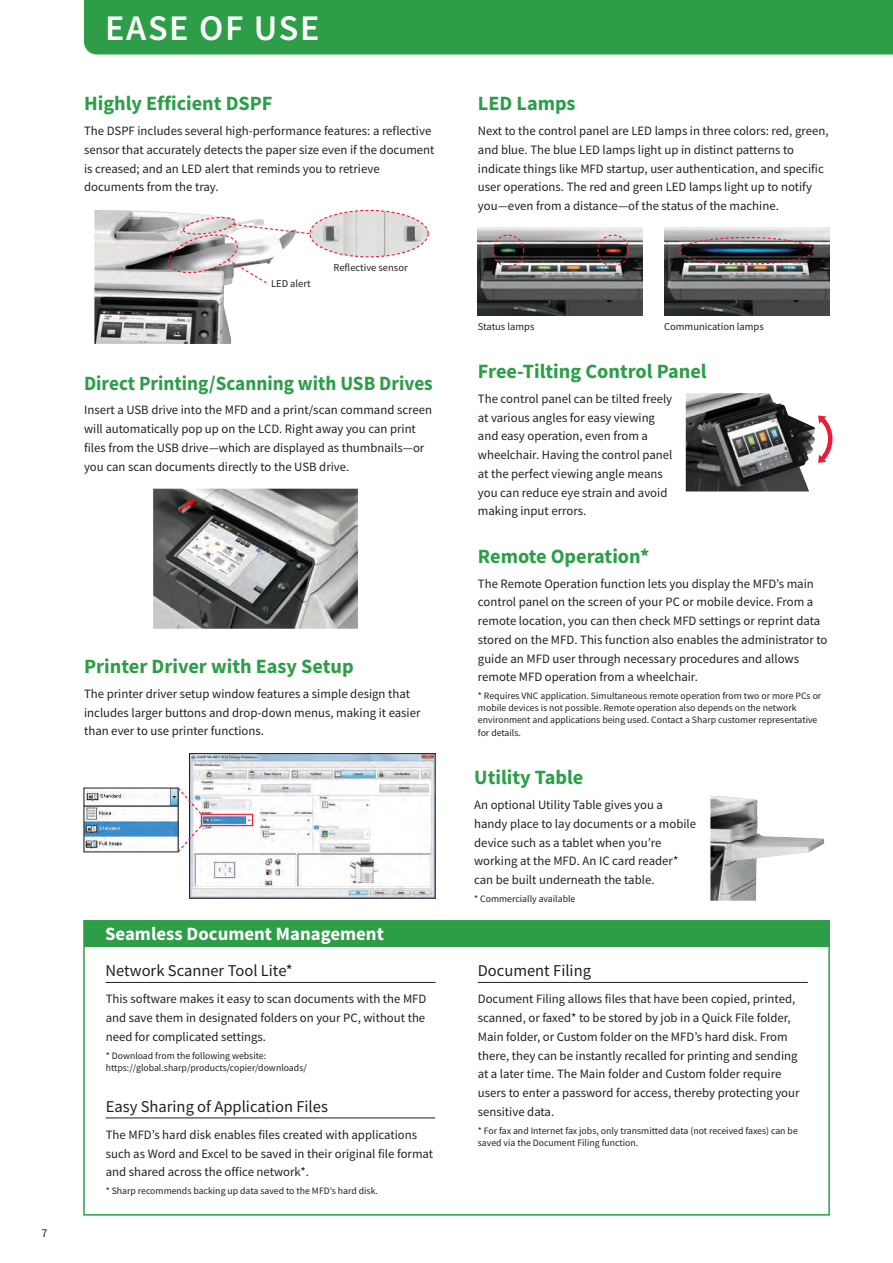
<style>
.page{position:relative;width:893px;height:1263px;background:#fff}
.page>*{position:absolute;margin:0;border:0;box-sizing:border-box;transform-origin:0 0}
.t1{font:600 36px "Source Sans Pro";letter-spacing:.045em;color:#fff}
.t2{font:700 20.25px "Source Sans Pro";color:#2d9e47}
.t3{font:700 20.25px "Source Sans Pro";color:#2d9e47;scale:.95 1}
.t4{font:700 18.75px "Source Sans Pro";color:#fff}
.t5{font:16.5px "Source Sans Pro";color:#231f20}
.t6{font:12.75px/18.8px "Source Sans Pro";color:#231f20}
.t7{font:12px "Source Sans Pro";color:#231f20}
.t8{font:10.5px "Source Sans Pro";color:#231f20}
.t9{font:9.75px/12px "Source Sans Pro";color:#231f20}
</style>
<div class="page">
<div style="left:84px;top:0;width:809px;height:54px;background:#2d9e47"></div>
<img style="left:153px;top:489px;width:205px;height:140px">
<img style="left:191px;top:755px;width:242px;height:141px">
<div style="left:189px;top:753px;width:246px;height:145px;border:1px solid #231f20"></div>
<div style="left:201px;top:814px;width:52px;height:12px;border:1px solid #ed1a3a"></div>
<img style="left:86px;top:790px;width:90px;height:60px">
<hr style="left:84px;top:806px;width:94px;height:1px;background:#231f20">
<svg style="left:177px;top:786px;width:26px;height:30px"></svg>
<svg style="left:177px;top:824px;width:26px;height:29px"></svg>
<img style="left:710px;top:795px;width:114px;height:106px">
<img style="left:478px;top:227px;width:165px;height:89px">
<div style="left:492px;top:235px;width:32px;height:32px;border:1px dashed #ed1a3a;border-radius:50%"></div>
<div style="left:597px;top:235px;width:32px;height:32px;border:1px dashed #ed1a3a;border-radius:50%"></div>
<img style="left:664px;top:227px;width:165px;height:89px">
<div style="left:679px;top:237px;width:135px;height:28px;border:1px dashed #ed1a3a;border-radius:50%"></div>
<img style="left:686px;top:393px;width:129px;height:98px">
<svg style="left:818px;top:415px;width:15px;height:48px"></svg>
<img style="left:94px;top:210px;width:137px;height:134px">
<img style="left:311px;top:210px;width:117px;height:47px">
<div style="left:309px;top:210px;width:120px;height:47px;border:1px dashed #ed1a3a;border-radius:50%"></div>
<svg style="left:168px;top:215px;width:143px;height:69px"></svg>
<div style="left:83px;top:920px;width:747px;height:295px;border:2px solid #2d9e47"></div>
<div style="left:84px;top:921px;width:745px;height:25px;background:#2d9e47"></div>
<hr style="left:106px;top:982px;width:330px;height:1px;background:#231f20">
<hr style="left:478px;top:982px;width:330px;height:1px;background:#231f20">
<hr style="left:106px;top:1117px;width:329px;height:1px;background:#231f20">
<p class="t1" style="left:105px;top:4px;width:216px">EASE OF USE</p>
<p class="t2" style="left:84px;top:90px;width:190px">Highly Efficient DSPF</p>
<p class="t6" style="left:84px;top:121px;width:352px">The DSPF includes several high-performance features: a reflective sensor that accurately detects the paper size even if the document is creased; and an LED alert that reminds you to retrieve documents from the tray.</p>
<p class="t8" style="left:271px;top:277px;width:41px">LED alert</p>
<p class="t8" style="left:333px;top:261px;width:76px">Reflective sensor</p>
<p class="t3" style="left:84px;top:369px;width:369px">Direct Printing/Scanning with USB Drives</p>
<p class="t6" style="left:84px;top:401px;width:350px">Insert a USB drive into the MFD and a print/scan command screen will automatically pop up on the LCD. Right away you can print files from the USB drive—which are displayed as thumbnails—or you can scan documents directly to the USB drive.</p>
<p class="t2" style="left:84px;top:653px;width:271px">Printer Driver with Easy Setup</p>
<p class="t6" style="left:84px;top:684px;width:338px">The printer driver setup window features a simple design that includes larger buttons and drop-down menus, making it easier than ever to use printer functions.</p>
<p class="t7" style="left:41px;top:1226px;width:7px">7</p>
<p class="t4" style="left:105px;top:921px;width:280px">Seamless Document Management</p>
<p class="t5" style="left:106px;top:960px;width:189px">Network Scanner Tool Lite*</p>
<p class="t6" style="left:106px;top:989px;width:322px;text-align:justify">This software makes it easy to scan documents with the MFD and save them in designated folders on your PC, without the need for complicated settings.</p>
<p class="t9" style="left:106px;top:1049px;width:203px">* Download from the following website: https://global.sharp/products/copier/downloads/</p>
<p class="t5" style="left:106px;top:1095px;width:224px">Easy Sharing of Application Files</p>
<p class="t6" style="left:106px;top:1125px;width:329px">The MFD’s hard disk enables files created with applications such as Word and Excel to be saved in their original file format and shared across the office network*.</p>
<p class="t9" style="left:106px;top:1185px;width:274px">* Sharp recommends backing up data saved to the MFD’s hard disk.</p>
<p class="t2" style="left:478px;top:90px;width:99px">LED Lamps</p>
<p class="t6" style="left:478px;top:121px;width:352px">Next to the control panel are LED lamps in three colors: red, green, and blue. The blue LED lamps light up in distinct patterns to indicate things like MFD startup, user authentication, and specific user operations. The red and green LED lamps light up to notify you—even from a distance—of the status of the machine.</p>
<p class="t8" style="left:478px;top:320px;width:58px">Status lamps</p>
<p class="t8" style="left:664px;top:320px;width:101px">Communication lamps</p>
<p class="t2" style="left:478px;top:358px;width:230px">Free-Tilting Control Panel</p>
<p class="t6" style="left:478px;top:389px;width:196px">The control panel can be tilted freely at various angles for easy viewing and easy operation, even from a wheelchair. Having the control panel at the perfect viewing angle means you can reduce eye strain and avoid making input errors.</p>
<p class="t2" style="left:478px;top:542px;width:173px">Remote Operation*</p>
<p class="t6" style="left:478px;top:574px;width:351px">The Remote Operation function lets you display the MFD’s main control panel on the screen of your PC or mobile device. From a remote location, you can then check MFD settings or reprint data stored on the MFD. This function also enables the administrator to guide an MFD user through necessary procedures and allows remote MFD operation from a wheelchair.</p>
<p class="t9" style="left:478px;top:690px;width:345px">* Requires VNC application. Simultaneous remote operation from two or more PCs or mobile devices is not possible. Remote operation also depends on the network environment and applications being used. Contact a Sharp customer representative for details.</p>
<p class="t2" style="left:474px;top:764px;width:111px">Utility Table</p>
<p class="t6" style="left:474px;top:795px;width:223px">An optional Utility Table gives you a handy place to lay documents or a mobile device such as a tablet when you’re working at the MFD. An IC card reader* can be built underneath the table.</p>
<p class="t9" style="left:474px;top:893px;width:103px">* Commercially available</p>
<p class="t5" style="left:478px;top:960px;width:115px">Document Filing</p>
<p class="t6" style="left:478px;top:989px;width:323px">Document Filing allows files that have been copied, printed, scanned, or faxed* to be stored by job in a Quick File folder, Main folder, or Custom folder on the MFD’s hard disk. From there, they can be instantly recalled for printing and sending at a later time. The Main folder and Custom folder require users to enter a password for access, thereby protecting your sensitive data.</p>
<p class="t9" style="left:478px;top:1124px;width:322px">* For fax and Internet fax jobs, only transmitted data (not received faxes) can be saved via the Document Filing function.</p>
</div>
